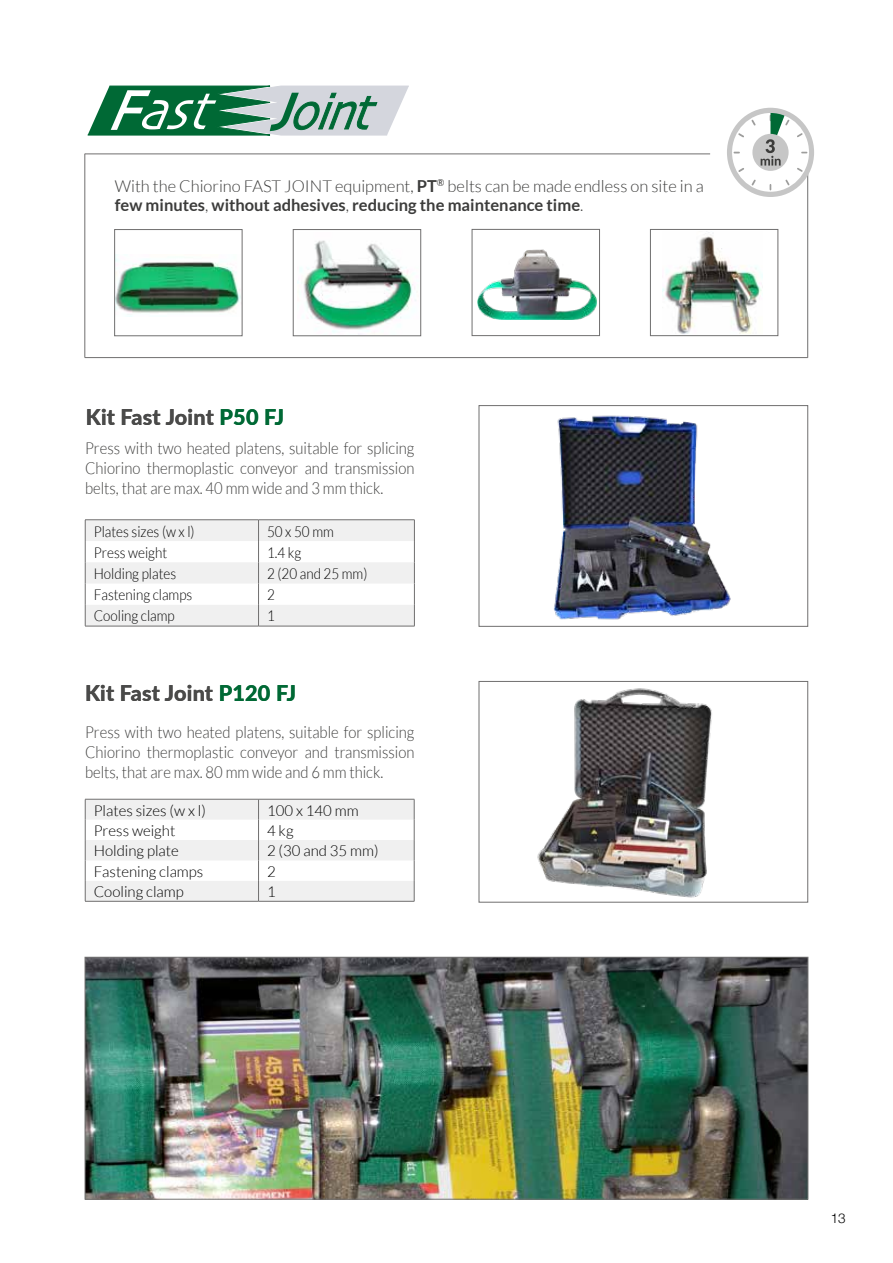
<style>
.page{position:relative;width:893px;height:1263px;background:#fff}
.page>*{position:absolute;margin:0;border:0;box-sizing:border-box;transform-origin:0 0}
.t1{font:800 21.6px "Lato";letter-spacing:.01em;color:#4a4a49}
.t2{font:300 16.5px/19.8px "Lato";color:#3c3c3b;text-align:justify;scale:.9 1}
.t3{font:300 16.5px/19.8px "Lato";color:#3c3c3b}
.t4{font:300 15px "Lato";color:#000;scale:.9 1}
.t5{font:300 15px "Lato";color:#000}
.t6{font:300 13.5px "Helvetica Neue";color:#000}
.s1{font-weight:700}
.s2{color:#006935}
</style>
<div class="page">
<div style="left:479px;top:681px;width:329px;height:221px;border:1px solid #706f6f"></div>
<img style="left:537px;top:688px;width:175px;height:210px">
<img style="left:297px;top:240px;width:119px;height:93px">
<div style="left:293px;top:229px;width:128px;height:107px;border:1px solid #706f6f"></div>
<img style="left:117px;top:259px;width:123px;height:58px">
<div style="left:115px;top:229px;width:127px;height:107px;border:1px solid #706f6f"></div>
<img style="left:662px;top:232px;width:101px;height:102px">
<div style="left:650px;top:229px;width:128px;height:107px;border:1px solid #706f6f"></div>
<img style="left:478px;top:250px;width:118px;height:69px">
<div style="left:472px;top:229px;width:128px;height:107px;border:1px solid #706f6f"></div>
<svg style="left:87px;top:85px;width:322px;height:51px"></svg>
<img style="left:87px;top:959px;width:719px;height:238px">
<div style="left:85px;top:957px;width:723px;height:242px;border:1px solid #706f6f"></div>
<div style="left:479px;top:405px;width:329px;height:221px;border:1px solid #706f6f"></div>
<img style="left:554px;top:415px;width:177px;height:205px">
<hr style="left:85px;top:357px;width:723px;height:1px;background:#706f6f">
<hr style="left:85px;top:154px;width:1px;height:204px;background:#706f6f">
<hr style="left:85px;top:154px;width:625px;height:1px;background:#706f6f">
<hr style="left:807px;top:172px;width:1px;height:186px;background:#706f6f">
<svg style="left:727px;top:108px;width:87px;height:89px"></svg>
<svg style="left:85px;top:520px;width:330px;height:106px"></svg>
<hr style="left:85px;top:626px;width:174px;height:1px;background:#706f6f">
<hr style="left:259px;top:626px;width:156px;height:1px;background:#706f6f">
<hr style="left:85px;top:519px;width:174px;height:1px;background:#706f6f">
<hr style="left:259px;top:519px;width:156px;height:1px;background:#706f6f">
<svg style="left:85px;top:799px;width:330px;height:102px"></svg>
<hr style="left:85px;top:901px;width:174px;height:1px;background:#706f6f">
<hr style="left:259px;top:901px;width:155px;height:1px;background:#706f6f">
<hr style="left:85px;top:799px;width:174px;height:1px;background:#706f6f">
<hr style="left:259px;top:799px;width:155px;height:1px;background:#706f6f">
<p class="t3" style="left:115px;top:176px;width:590px">With the Chiorino FAST JOINT equipment, <span class="s1">PT</span><sup>®</sup> belts can be made endless on site in a <span class="s1">few minutes</span>, <span class="s1">without adhesives</span>, <span class="s1">reducing the maintenance time</span>.</p>
<h1 class="t1" style="left:86px;top:401px;width:200px">Kit Fast Joint <span class="s2">P50 FJ</span></h1>
<p class="t2" style="left:85px;top:439px;width:368px">Press with two heated platens, suitable for splicing Chiorino thermoplastic conveyor and transmission belts, that are max. 40 mm wide and 3 mm thick.</p>
<p class="t4" style="left:94px;top:523px;width:114px">Plates sizes (w x l)</p>
<p class="t4" style="left:267px;top:523px;width:76px">50 x 50 mm</p>
<p class="t4" style="left:94px;top:544px;width:83px">Press weight</p>
<p class="t4" style="left:267px;top:544px;width:40px">1.4 kg</p>
<p class="t4" style="left:94px;top:565px;width:93px">Holding plates</p>
<p class="t4" style="left:267px;top:565px;width:113px">2 (20 and 25 mm)</p>
<p class="t4" style="left:94px;top:587px;width:111px">Fastening clamps</p>
<p class="t4" style="left:267px;top:587px;width:10px">2</p>
<p class="t4" style="left:94px;top:608px;width:92px">Cooling clamp</p>
<p class="t4" style="left:267px;top:608px;width:10px">1</p>
<h1 class="t1" style="left:85px;top:677px;width:213px">Kit Fast Joint <span class="s2">P120 FJ</span></h1>
<p class="t2" style="left:85px;top:722px;width:368px">Press with two heated platens, suitable for splicing Chiorino thermoplastic conveyor and transmission belts, that are max. 80 mm wide and 6 mm thick.</p>
<p class="t5" style="left:94px;top:802px;width:114px">Plates sizes (w x l)</p>
<p class="t5" style="left:267px;top:802px;width:93px">100 x 140 mm</p>
<p class="t5" style="left:94px;top:822px;width:83px">Press weight</p>
<p class="t5" style="left:267px;top:822px;width:28px">4 kg</p>
<p class="t5" style="left:94px;top:843px;width:87px">Holding plate</p>
<p class="t5" style="left:267px;top:843px;width:113px">2 (30 and 35 mm)</p>
<p class="t5" style="left:94px;top:863px;width:111px">Fastening clamps</p>
<p class="t5" style="left:267px;top:863px;width:10px">2</p>
<p class="t5" style="left:94px;top:883px;width:92px">Cooling clamp</p>
<p class="t5" style="left:267px;top:883px;width:10px">1</p>
<p class="t6" style="left:831px;top:1207px;width:17px">13</p>
</div>
